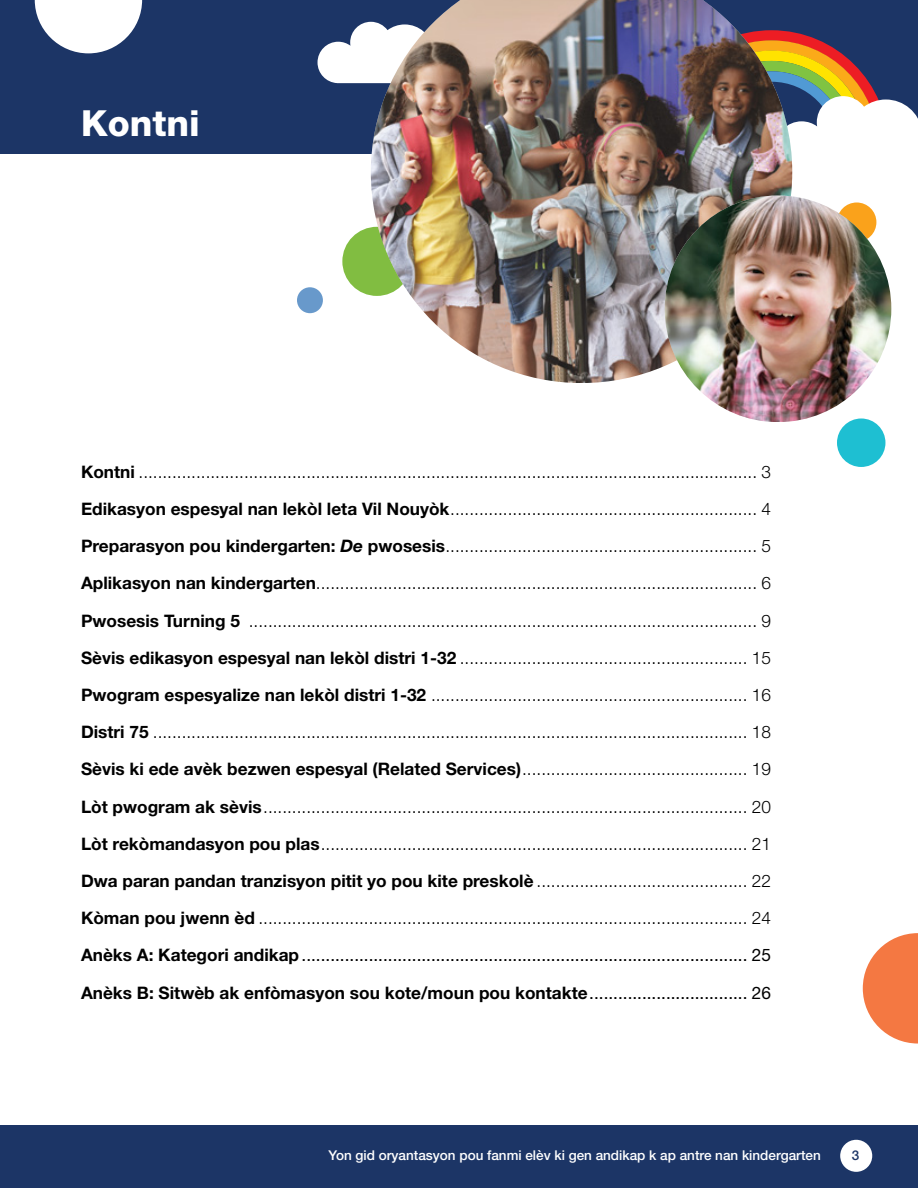
<style>
.page{position:relative;width:918px;height:1188px;background:#fff}
.page>*{position:absolute;margin:0;border:0;box-sizing:border-box;transform-origin:0 0}
.Heading_1_Orange{font:800 36px "Helvetica Neue LT Std";color:#fff}
.TOC{font:300 17.25px "Helvetica Neue LT Std";color:#000}
.TOC-2{font:700 17.25px "Helvetica Neue LT Std";color:#000}
.TOC-3{font:17.25px "Helvetica Neue LT Std";color:#000}
.t1{font:500 13.5px "Helvetica Neue LT Std";color:#fff}
.t2{font:500 13.5px "Helvetica Neue LT Std";color:#1c3566}
.s1{font-weight:700}
.s2{font-weight:700;font-style:italic}
.s3{font-weight:300}
.s4{font-weight:400}
</style>
<div class="page">
<svg style="left:863px;top:933px;width:55px;height:111px"></svg>
<div style="left:0;top:0;width:918px;height:153px;background:#1c3566"></div>
<svg style="left:35px;top:0;width:107px;height:53px"></svg>
<div style="left:342px;top:227px;width:69px;height:69px;background:#81bd41;border-radius:50%"></div>
<div style="left:297px;top:287px;width:26px;height:26px;background:#6899cb;border-radius:50%"></div>
<div style="left:837px;top:419px;width:48px;height:48px;background:#1ebfd2;border-radius:50%"></div>
<div style="left:0;top:1125px;width:918px;height:63px;background:#1c3566"></div>
<div style="left:840px;top:1140px;width:32px;height:32px;background:#fff;border-radius:50%"></div>
<svg style="left:318px;top:22px;width:53px;height:61px"></svg>
<svg style="left:792px;top:96px;width:126px;height:57px"></svg>
<img style="left:371px;top:0;width:421px;height:383px">
<img style="left:665px;top:195px;width:226px;height:227px">
<h1 class="Heading_1_Orange" style="left:81px;top:101px;width:120px">Kontni</h1>
<p class="TOC" style="left:81px;top:461px;width:692px"><span class="s1">Kontni</span> ................................................................................................................................. 3</p>
<p class="TOC" style="left:81px;top:498px;width:692px"><span class="s1">Edikasyon espesyal nan lekòl leta Vil Nouyòk</span>................................................................ 4</p>
<p class="TOC" style="left:81px;top:536px;width:692px"><span class="s1">Preparasyon pou kindergarten:</span> <span class="s2">De</span> <span class="s1">pwosesis</span>................................................................. 5</p>
<p class="TOC" style="left:81px;top:573px;width:692px"><span class="s1">Aplikasyon nan kindergarten</span>............................................................................................ 6</p>
<p class="TOC" style="left:81px;top:610px;width:692px"><span class="s1">Pwosesis Turning 5</span> .......................................................................................................... 9</p>
<p class="TOC" style="left:81px;top:647px;width:692px"><span class="s1">Sèvis edikasyon espesyal nan lekòl distri 1-32</span> ............................................................ 15</p>
<p class="TOC" style="left:81px;top:684px;width:692px"><span class="s1">Pwogram espesyalize nan lekòl distri 1-32</span> .................................................................. 16</p>
<p class="TOC" style="left:81px;top:722px;width:692px"><span class="s1">Distri 75</span> ............................................................................................................................ 18</p>
<p class="TOC" style="left:81px;top:759px;width:692px"><span class="s1">Sèvis ki ede avèk bezwen espesyal (Related Services)</span>............................................... 19</p>
<p class="TOC" style="left:81px;top:796px;width:692px"><span class="s1">Lòt pwogram ak sèvis</span>..................................................................................................... 20</p>
<p class="TOC" style="left:81px;top:833px;width:692px"><span class="s1">Lòt rekòmandasyon pou plas</span>......................................................................................... 21</p>
<p class="TOC-2" style="left:81px;top:870px;width:692px">Dwa paran pandan tranzisyon pitit yo pou kite preskolè <span class="s3">............................................ 22</span></p>
<p class="TOC" style="left:81px;top:908px;width:692px"><span class="s1">Kòman pou jwenn èd</span> ...................................................................................................... 24</p>
<p class="TOC-3" style="left:81px;top:945px;width:692px"><span class="s1">Anèks A: Kategori andikap</span>............................................................................................. 25</p>
<p class="TOC-2" style="left:81px;top:982px;width:692px">Anèks B: Sitwèb ak enfòmasyon sou kote/moun pou kontakte<span class="s4">................................. 26</span></p>
<p class="t1" style="left:329px;top:1147px;width:494px">Yon gid oryantasyon pou fanmi elèv ki gen andikap k ap antre nan kindergarten</p>
<p class="t2" style="left:852px;top:1147px;width:9px">3</p>
</div>
